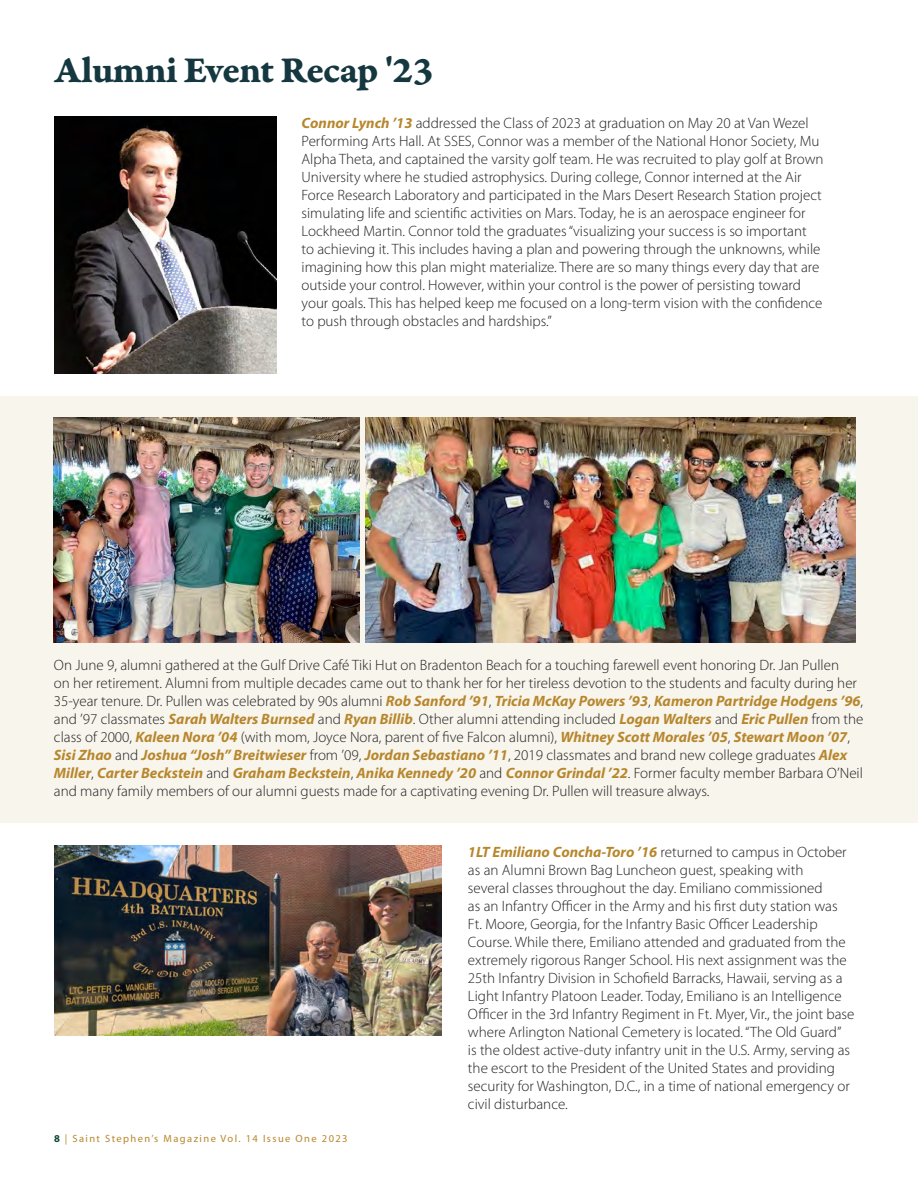
<style>
.page{position:relative;width:918px;height:1188px;background:#fff}
.page>*{position:absolute;margin:0;border:0;box-sizing:border-box;transform-origin:0 0}
.t1{font:39px "Garamond Premr Pro Bd Capt";letter-spacing:-.03em;color:#15373f}
.t2{font:300 15px/18px "Myriad Pro";color:#231f20}
.t3{font:10.5px "Myriad Pro";letter-spacing:.135em;color:#b7872d}
.s1{font-weight:700;font-style:italic;color:#b7872d}
.s2{font-weight:700;color:#0f4733}
</style>
<div class="page">
<div style="left:0;top:396px;width:918px;height:427px;background:#f8f5ed"></div>
<img style="left:54px;top:117px;width:223px;height:256px">
<img style="left:366px;top:418px;width:489px;height:225px">
<img style="left:53px;top:418px;width:307px;height:225px">
<img style="left:54px;top:845px;width:387px;height:190px">
<p class="t1" style="left:54px;top:46px;width:381px">Alumni Event Recap '23</p>
<p class="t2" style="left:302px;top:114px;width:524px"><span class="s1">Connor Lynch ’13</span> addressed the Class of 2023 at graduation on May 20 at Van Wezel Performing Arts Hall. At SSES, Connor was a member of the National Honor Society, Mu Alpha Theta, and captained the varsity golf team. He was recruited to play golf at Brown University where he studied astrophysics. During college, Connor interned at the Air Force Research Laboratory and participated in the Mars Desert Research Station project simulating life and scientific activities on Mars. Today, he is an aerospace engineer for Lockheed Martin. Connor told the graduates “visualizing your success is so important<br>to achieving it. This includes having a plan and powering through the unknowns, while imagining how this plan might materialize. There are so many things every day that are outside your control. However, within your control is the power of persisting toward your goals. This has helped keep me focused on a long-term vision with the confidence to push through obstacles and hardships.”</p>
<p class="t2" style="left:54px;top:656px;width:811px">On June 9, alumni gathered at the Gulf Drive Café Tiki Hut on Bradenton Beach for a touching farewell event honoring Dr. Jan Pullen<br>on her retirement. Alumni from multiple decades came out to thank her for her tireless devotion to the students and faculty during her 35-year tenure. Dr. Pullen was celebrated by 90s alumni <span class="s1">Rob Sanford ’91</span>, <span class="s1">Tricia McKay Powers ’93</span>, <span class="s1">Kameron Partridge Hodgens ’96</span>, and ’97 classmates <span class="s1">Sarah Walters Burnsed</span> and <span class="s1">Ryan Billib</span>. Other alumni attending included <span class="s1">Logan Walters</span> and <span class="s1">Eric Pullen</span> from the class of 2000, <span class="s1">Kaleen Nora ’04</span> (with mom, Joyce Nora, parent of five Falcon alumni), <span class="s1">Whitney Scott Morales ’05</span>, <span class="s1">Stewart Moon ’07</span>, <span class="s1">Sisi Zhao</span> and <span class="s1">Joshua “Josh” Breitwieser</span> from ’09, <span class="s1">Jordan Sebastiano ’11</span>, 2019 classmates and brand new college graduates <span class="s1">Alex Miller</span>, <span class="s1">Carter Beckstein</span> and <span class="s1">Graham Beckstein</span>, <span class="s1">Anika Kennedy ’20</span> and <span class="s1">Connor Grindal ’22</span>. Former faculty member Barbara O’Neil and many family members of our alumni guests made for a captivating evening Dr. Pullen will treasure always.</p>
<p class="t3" style="left:54px;top:1133px;width:295px"><span class="s2">8</span> | Saint Stephen’s Magazine Vol. 14 Issue One 2023</p>
<p class="t2" style="left:468px;top:843px;width:388px"><span class="s1">1LT Emiliano Concha-Toro ’16</span> returned to campus in October as an Alumni Brown Bag Luncheon guest, speaking with<br>several classes throughout the day. Emiliano commissioned<br>as an Infantry Officer in the Army and his first duty station was Ft. Moore, Georgia, for the Infantry Basic Officer Leadership Course. While there, Emiliano attended and graduated from the extremely rigorous Ranger School. His next assignment was the 25th Infantry Division in Schofield Barracks, Hawaii, serving as a Light Infantry Platoon Leader. Today, Emiliano is an Intelligence Officer in the 3rd Infantry Regiment in Ft. Myer, Vir., the joint base where Arlington National Cemetery is located. “The Old Guard”<br>is the oldest active-duty infantry unit in the U.S. Army, serving as the escort to the President of the United States and providing security for Washington, D.C., in a time of national emergency or civil disturbance.</p>
</div>
